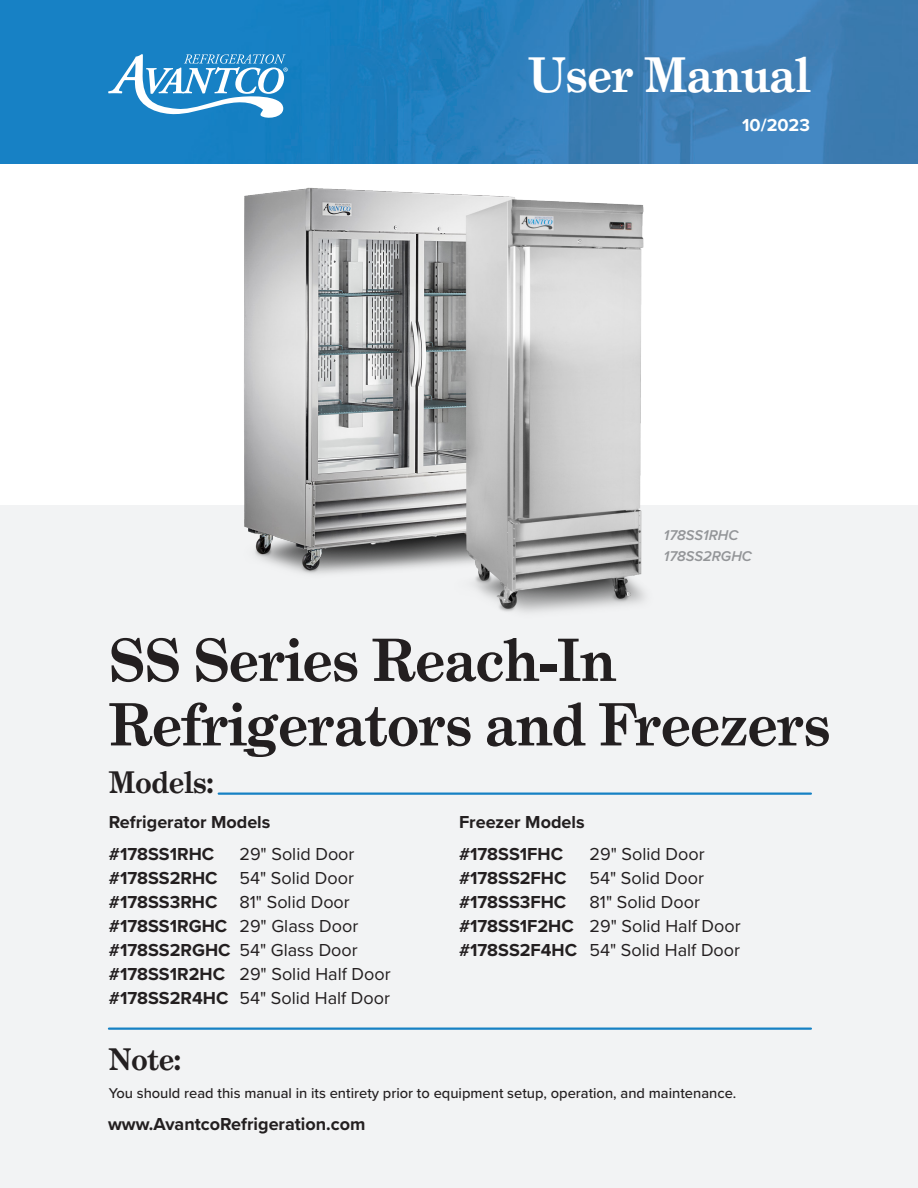
<style>
.page{position:relative;width:918px;height:1188px;background:#fff}
.page>*{position:absolute;margin:0;border:0;box-sizing:border-box;transform-origin:0 0}
.t1{font:700 58.5px/64.5px "Grad";color:#231f20}
.t2{font:700 48px "Grad";color:#fff}
.t3{font:700 30px "Grad";color:#231f20}
.t4{font:18px "Proxima Nova";color:#231f20}
.t5{font:700 18px "Proxima Nova";color:#231f20}
.t6{font:700 18px "Proxima Nova";color:#fff}
.t7{font:500 14.7px "Proxima Nova";color:#231f20}
.t8{font:italic 600 14.7px "Proxima Nova";color:#939598}
.s1{font-weight:700}
</style>
<div class="page">
<img style="left:0;top:0;width:918px;height:164px">
<svg style="left:108px;top:54px;width:180px;height:65px"></svg>
<div style="left:0;top:505px;width:918px;height:683px;background:#f2f3f4"></div>
<img style="left:177px;top:131px;width:593px;height:482px">
<hr style="left:219px;top:793px;width:592px;height:2px;background:#1681c4">
<hr style="left:109px;top:1028px;width:702px;height:2px;background:#1681c4">
<p class="t2" style="left:529px;top:45px;width:283px">User Manual</p>
<p class="t6" style="left:742px;top:112px;width:69px">10/2023</p>
<p class="t8" style="left:664px;top:524px;width:76px">178SS1RHC</p>
<p class="t8" style="left:664px;top:545px;width:89px">178SS2RGHC</p>
<p class="t1" style="left:109px;top:628px;width:723px">SS Series Reach-In<br>Refrigerators and Freezers</p>
<p class="t3" style="left:109px;top:764px;width:106px">Models:</p>
<p class="t5" style="left:109px;top:809px;width:163px">Refrigerator Models</p>
<p class="t5" style="left:109px;top:841px;width:107px">#178SS1RHC</p>
<p class="t4" style="left:239px;top:841px;width:117px">29" Solid Door</p>
<p class="t4" style="left:109px;top:865px;width:247px"><span class="s1">#178SS2RHC</span> 54" Solid Door</p>
<p class="t4" style="left:109px;top:889px;width:242px"><span class="s1">#178SS3RHC</span> 81" Solid Door</p>
<p class="t4" style="left:109px;top:913px;width:251px"><span class="s1">#178SS1RGHC</span> 29" Glass Door</p>
<p class="t4" style="left:109px;top:937px;width:250px"><span class="s1">#178SS2RGHC</span> 54" Glass Door</p>
<p class="t4" style="left:109px;top:961px;width:283px"><span class="s1">#178SS1R2HC</span> 29" Solid Half Door</p>
<p class="t4" style="left:109px;top:985px;width:283px"><span class="s1">#178SS2R4HC</span> 54" Solid Half Door</p>
<p class="t5" style="left:459px;top:809px;width:127px">Freezer Models</p>
<p class="t5" style="left:459px;top:841px;width:106px">#178SS1FHC</p>
<p class="t4" style="left:590px;top:841px;width:117px">29" Solid Door</p>
<p class="t5" style="left:459px;top:865px;width:109px">#178SS2FHC</p>
<p class="t4" style="left:590px;top:865px;width:116px">54" Solid Door</p>
<p class="t5" style="left:459px;top:889px;width:109px">#178SS3FHC</p>
<p class="t4" style="left:590px;top:889px;width:112px">81" Solid Door</p>
<p class="t4" style="left:459px;top:913px;width:283px"><span class="s1">#178SS1F2HC</span> 29" Solid Half Door</p>
<p class="t4" style="left:459px;top:937px;width:283px"><span class="s1">#178SS2F4HC</span> 54" Solid Half Door</p>
<p class="t3" style="left:109px;top:1041px;width:73px">Note:</p>
<p class="t7" style="left:109px;top:1082px;width:629px">You should read this manual in its entirety prior to equipment setup, operation, and maintenance.</p>
<p class="t5" style="left:108px;top:1111px;width:259px">www.AvantcoRefrigeration.com</p>
</div>
